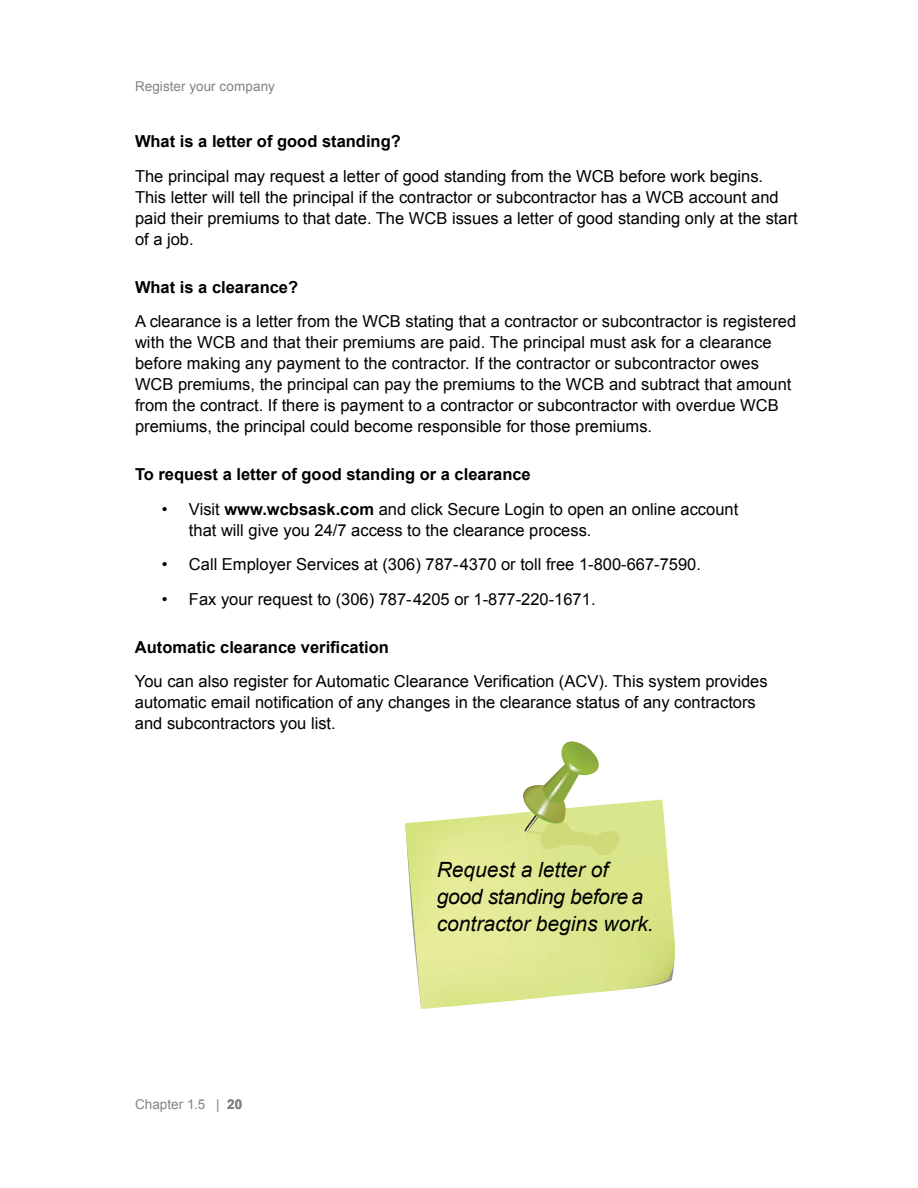
<style>
.page{position:relative;width:918px;height:1188px;background:#fff}
.page>*{position:absolute;margin:0;border:0;box-sizing:border-box;transform-origin:0 0}
.t1{font:italic 21px/27px "Arial";color:#000}
.t2{font:16.5px/21px "Arial";color:#000}
.t3{font:700 16.5px "Arial";color:#000}
.t4{font:13.5px "Arial";letter-spacing:.005em;color:#808285}
.s1{font-weight:700}
</style>
<div class="page">
<svg style="left:405px;top:800px;width:270px;height:209px;background:#e2ea9f"></svg>
<svg style="left:523px;top:742px;width:97px;height:113px"></svg>
<p class="t4" style="left:135px;top:77px;width:141px">Register your company</p>
<p class="t3" style="left:135px;top:130px;width:267px">What is a letter of good standing?</p>
<p class="t2" style="left:135px;top:165px;width:664px">The principal may request a letter of good standing from the WCB before work begins.<br>This letter will tell the principal if the contractor or subcontractor has a WCB account and paid their premiums to that date. The WCB issues a letter of good standing only at the start of a job.</p>
<p class="t3" style="left:135px;top:276px;width:165px">What is a clearance?</p>
<p class="t2" style="left:135px;top:311px;width:663px">A clearance is a letter from the WCB stating that a contractor or subcontractor is registered with the WCB and that their premiums are paid. The principal must ask for a clearance before making any payment to the contractor. If the contractor or subcontractor owes WCB premiums, the principal can pay the premiums to the WCB and subtract that amount from the contract. If there is payment to a contractor or subcontractor with overdue WCB premiums, the principal could become responsible for those premiums.</p>
<p class="t3" style="left:135px;top:463px;width:397px">To request a letter of good standing or a clearance</p>
<p class="t2" style="left:189px;top:498px;width:551px;text-indent:-27px">• Visit <span class="s1">www.wcbsask.com</span> and click Secure Login to open an online account that will give you 24/7 access to the clearance process.</p>
<p class="t2" style="left:162px;top:554px;width:541px">• Call Employer Services at (306) 787‑4370 or toll free 1-800-667-7590.</p>
<p class="t2" style="left:162px;top:588px;width:435px">• Fax your request to (306) 787-4205 or 1-877-220-1671.</p>
<p class="t3" style="left:135px;top:636px;width:256px">Automatic clearance verification</p>
<p class="t2" style="left:135px;top:671px;width:634px">You can also register for Automatic Clearance Verification (ACV). This system provides automatic email notification of any changes in the clearance status of any contractors and subcontractors you list.</p>
<p class="t4" style="left:135px;top:1096px;width:109px">Chapter 1.5 | <span class="s1">20</span></p>
<p class="t1" style="left:437px;top:856px;width:219px">Request a letter of good standing before a contractor begins work.</p>
</div>
